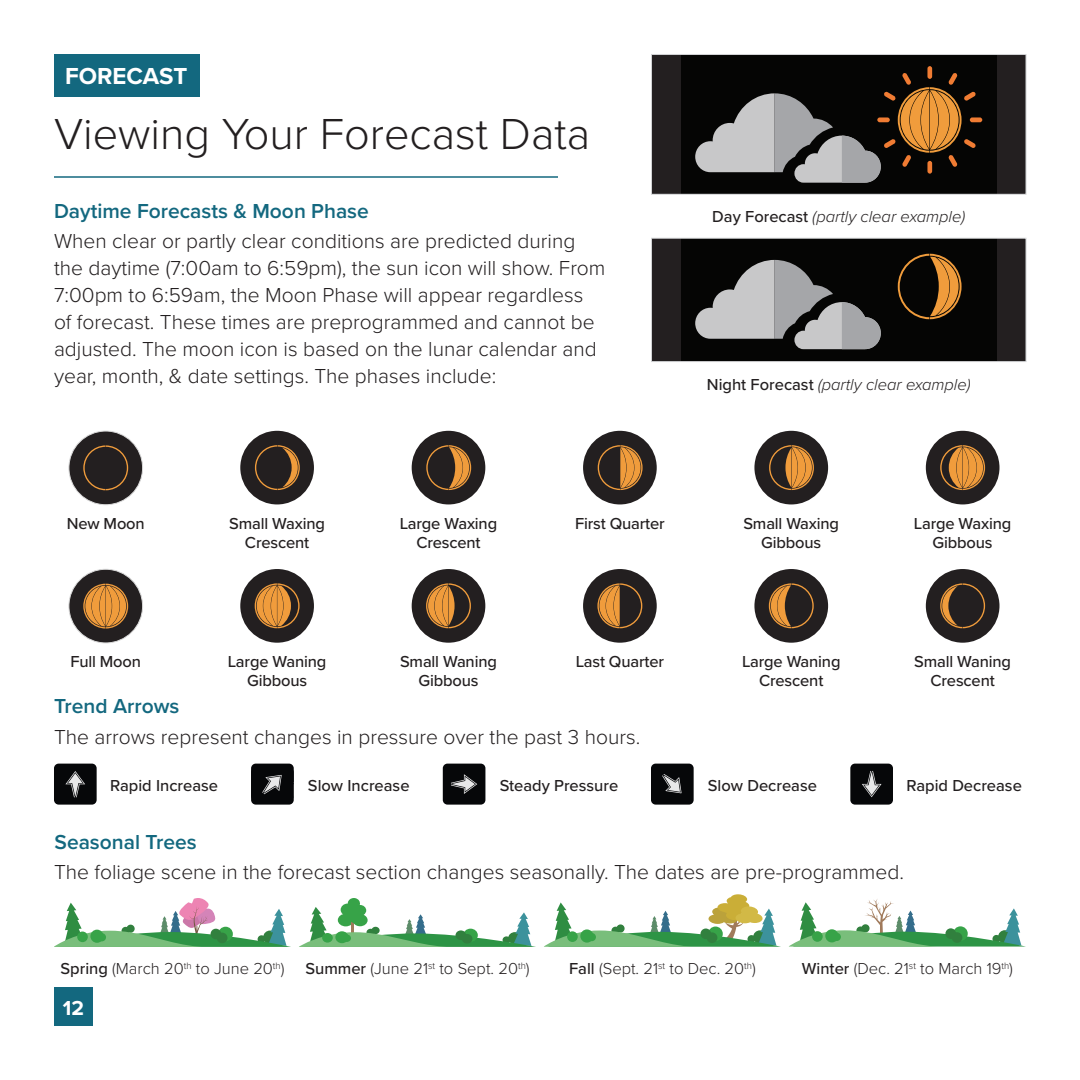
<style>
.page{position:relative;width:1080px;height:1080px;background:#fff}
.page>*{position:absolute;margin:0;border:0;box-sizing:border-box;transform-origin:0 0}
.t1{font:300 45px "Proxima Nova";color:#231f20}
.t2{font:700 24px "Proxima Nova";color:#fff}
.t3{font:300 21px/27px "Proxima Nova";color:#231f20}
.t4{font:600 21px "Proxima Nova";color:#13687f}
.t5{font:700 21px "Proxima Nova";color:#fff}
.t6{font:500 16.5px "Proxima Nova";letter-spacing:-.01em;color:#231f20}
.t7{font:300 16.5px "Proxima Nova";color:#231f20}
.t8{font:italic 300 16.5px "Proxima Nova";color:#231f20}
.s1{font-weight:500;font-style:normal}
.s2{font-weight:500}
</style>
<div class="page">
<hr style="left:54px;top:176px;width:504px;height:2px;background:#13687f">
<div style="left:54px;top:54px;width:146px;height:42px;background:#13687f"></div>
<div style="left:54px;top:988px;width:38px;height:38px;background:#13687f"></div>
<svg style="left:54px;top:898px;width:237px;height:49px"></svg>
<div style="left:77px;top:932px;width:11px;height:10px;background:#37a348;border-radius:50%"></div>
<div style="left:98px;top:933px;width:8px;height:8px;background:#37a348;border-radius:50%"></div>
<div style="left:90px;top:930px;width:14px;height:13px;background:#37a348;border-radius:50%"></div>
<svg style="left:299px;top:898px;width:237px;height:49px"></svg>
<div style="left:322px;top:933px;width:11px;height:10px;background:#37a348;border-radius:50%"></div>
<div style="left:343px;top:934px;width:8px;height:8px;background:#37a348;border-radius:50%"></div>
<div style="left:335px;top:931px;width:14px;height:12px;background:#37a348;border-radius:50%"></div>
<svg style="left:544px;top:894px;width:237px;height:53px"></svg>
<div style="left:567px;top:931px;width:11px;height:11px;background:#37a348;border-radius:50%"></div>
<div style="left:588px;top:933px;width:8px;height:8px;background:#37a348;border-radius:50%"></div>
<div style="left:580px;top:929px;width:14px;height:14px;background:#37a348;border-radius:50%"></div>
<svg style="left:789px;top:899px;width:237px;height:48px"></svg>
<div style="left:812px;top:931px;width:11px;height:11px;background:#37a348;border-radius:50%"></div>
<div style="left:833px;top:933px;width:8px;height:8px;background:#37a348;border-radius:50%"></div>
<div style="left:825px;top:929px;width:13px;height:13px;background:#37a348;border-radius:50%"></div>
<div style="left:54px;top:764px;width:43px;height:41px;background:#060709;border-radius:5px"></div>
<svg style="left:65px;top:771px;width:20px;height:26px"></svg>
<div style="left:443px;top:764px;width:42px;height:41px;background:#060709;border-radius:5px"></div>
<svg style="left:451px;top:774px;width:26px;height:20px"></svg>
<div style="left:850px;top:764px;width:43px;height:41px;background:#060709;border-radius:5px"></div>
<svg style="left:862px;top:771px;width:20px;height:26px"></svg>
<div style="left:251px;top:764px;width:43px;height:41px;background:#060709;border-radius:5px"></div>
<svg style="left:262px;top:775px;width:32px;height:28px"></svg>
<div style="left:651px;top:764px;width:43px;height:41px;background:#060709;border-radius:5px"></div>
<svg style="left:662px;top:774px;width:20px;height:19px"></svg>
<div style="left:652px;top:55px;width:374px;height:139px;background:#231f20"></div>
<div style="left:681px;top:55px;width:315px;height:139px;background:#050504"></div>
<div style="left:927px;top:66px;width:5px;height:13px;background:#f07c33;border-radius:2px"></div>
<div style="left:970px;top:117px;width:12px;height:5px;background:#f07c33;border-radius:2px"></div>
<svg style="left:695px;top:73px;width:281px;height:110px"></svg>
<div style="left:651px;top:54px;width:376px;height:141px;border:1px solid #d1d2d4"></div>
<div style="left:652px;top:238px;width:374px;height:124px;background:#231f20"></div>
<div style="left:681px;top:238px;width:315px;height:124px;background:#050504"></div>
<svg style="left:898px;top:254px;width:64px;height:65px"></svg>
<svg style="left:695px;top:260px;width:186px;height:89px"></svg>
<div style="left:651px;top:238px;width:376px;height:124px;border:1px solid #d1d2d4"></div>
<div style="left:69px;top:431px;width:74px;height:74px;background:#231f20;border-radius:50%"></div>
<svg style="left:83px;top:445px;width:45px;height:45px"></svg>
<div style="left:69px;top:431px;width:74px;height:74px;border:1px solid #d9d9d9;border-radius:50%"></div>
<div style="left:240px;top:431px;width:74px;height:73px;background:#231f20;border-radius:50%"></div>
<svg style="left:255px;top:445px;width:45px;height:45px"></svg>
<div style="left:412px;top:431px;width:73px;height:73px;background:#231f20;border-radius:50%"></div>
<svg style="left:426px;top:445px;width:45px;height:45px"></svg>
<div style="left:583px;top:431px;width:74px;height:73px;background:#231f20;border-radius:50%"></div>
<svg style="left:598px;top:445px;width:45px;height:45px"></svg>
<div style="left:754px;top:431px;width:74px;height:73px;background:#231f20;border-radius:50%"></div>
<svg style="left:769px;top:445px;width:45px;height:45px"></svg>
<div style="left:926px;top:431px;width:73px;height:73px;background:#231f20;border-radius:50%"></div>
<svg style="left:940px;top:445px;width:45px;height:45px"></svg>
<div style="left:69px;top:569px;width:74px;height:74px;background:#231f20;border-radius:50%"></div>
<svg style="left:83px;top:584px;width:45px;height:45px"></svg>
<div style="left:69px;top:569px;width:74px;height:74px;border:1px solid #d9d9d9;border-radius:50%"></div>
<div style="left:240px;top:569px;width:74px;height:74px;background:#231f20;border-radius:50%"></div>
<svg style="left:255px;top:583px;width:45px;height:45px"></svg>
<div style="left:412px;top:569px;width:73px;height:74px;background:#231f20;border-radius:50%"></div>
<svg style="left:426px;top:583px;width:45px;height:45px"></svg>
<div style="left:583px;top:569px;width:74px;height:74px;background:#231f20;border-radius:50%"></div>
<svg style="left:597px;top:583px;width:45px;height:45px"></svg>
<div style="left:754px;top:569px;width:74px;height:74px;background:#231f20;border-radius:50%"></div>
<svg style="left:769px;top:583px;width:45px;height:45px"></svg>
<div style="left:926px;top:569px;width:73px;height:74px;background:#231f20;border-radius:50%"></div>
<svg style="left:940px;top:583px;width:45px;height:45px"></svg>
<p class="t2" style="left:65px;top:58px;width:124px">FORECAST</p>
<p class="t1" style="left:54px;top:100px;width:538px">Viewing Your Forecast Data</p>
<p class="t4" style="left:54px;top:195px;width:316px">Daytime Forecasts &amp; Moon Phase</p>
<p class="t3" style="left:54px;top:227px;width:553px">When clear or partly clear conditions are predicted during the daytime (7:00am to 6:59pm), the sun icon will show. From 7:00pm to 6:59am, the Moon Phase will appear regardless of forecast. These times are preprogrammed and cannot be adjusted. The moon icon is based on the lunar calendar and year, month, &amp; date settings. The phases include:</p>
<p class="t8" style="left:712px;top:205px;width:254px"><span class="s1">Day Forecast</span> (partly clear example)</p>
<p class="t8" style="left:707px;top:372px;width:265px"><span class="s1">Night Forecast</span> (partly clear example)</p>
<p class="t6" style="left:67px;top:511px;width:80px">New Moon</p>
<p class="t6" style="left:70px;top:649px;width:72px">Full Moon</p>
<p class="t6" style="left:229px;top:511px;width:97px">Small Waxing</p>
<p class="t6" style="left:245px;top:530px;width:66px">Crescent</p>
<p class="t6" style="left:228px;top:649px;width:100px">Large Waning</p>
<p class="t6" style="left:247px;top:668px;width:62px">Gibbous</p>
<p class="t6" style="left:400px;top:511px;width:99px">Large Waxing</p>
<p class="t6" style="left:416px;top:530px;width:66px">Crescent</p>
<p class="t6" style="left:400px;top:649px;width:98px">Small Waning</p>
<p class="t6" style="left:418px;top:668px;width:62px">Gibbous</p>
<p class="t6" style="left:575px;top:511px;width:91px">First Quarter</p>
<p class="t6" style="left:576px;top:649px;width:90px">Last Quarter</p>
<p class="t6" style="left:743px;top:511px;width:97px">Small Waxing</p>
<p class="t6" style="left:761px;top:530px;width:62px">Gibbous</p>
<p class="t6" style="left:742px;top:649px;width:100px">Large Waning</p>
<p class="t6" style="left:759px;top:668px;width:66px">Crescent</p>
<p class="t6" style="left:914px;top:511px;width:99px">Large Waxing</p>
<p class="t6" style="left:933px;top:530px;width:62px">Gibbous</p>
<p class="t6" style="left:914px;top:649px;width:98px">Small Waning</p>
<p class="t6" style="left:931px;top:668px;width:66px">Crescent</p>
<p class="t4" style="left:54px;top:690px;width:127px">Trend Arrows</p>
<p class="t3" style="left:54px;top:722px;width:588px">The arrows represent changes in pressure over the past 3 hours.</p>
<p class="t6" style="left:110px;top:774px;width:109px">Rapid Increase</p>
<p class="t6" style="left:308px;top:774px;width:103px">Slow Increase</p>
<p class="t6" style="left:500px;top:774px;width:120px">Steady Pressure</p>
<p class="t6" style="left:708px;top:774px;width:111px">Slow Decrease</p>
<p class="t6" style="left:907px;top:774px;width:117px">Rapid Decrease</p>
<p class="t4" style="left:55px;top:826px;width:144px">Seasonal Trees</p>
<p class="t3" style="left:54px;top:858px;width:851px">The foliage scene in the forecast section changes seasonally. The dates are pre-programmed.</p>
<p class="t7" style="left:61px;top:957px;width:226px"><span class="s2">Spring</span> (March 20<sup>th</sup> to June 20<sup>th</sup>)</p>
<p class="t7" style="left:305px;top:957px;width:226px"><span class="s2">Summer</span> (June 21<sup>st</sup> to Sept. 20<sup>th</sup>)</p>
<p class="t7" style="left:569px;top:957px;width:188px"><span class="s2">Fall</span> (Sept. 21<sup>st</sup> to Dec. 20<sup>th</sup>)</p>
<p class="t7" style="left:802px;top:957px;width:213px"><span class="s2">Winter</span> (Dec. 21<sup>st</sup> to March 19<sup>th</sup>)</p>
<p class="t5" style="left:63px;top:992px;width:23px">12</p>
</div>
